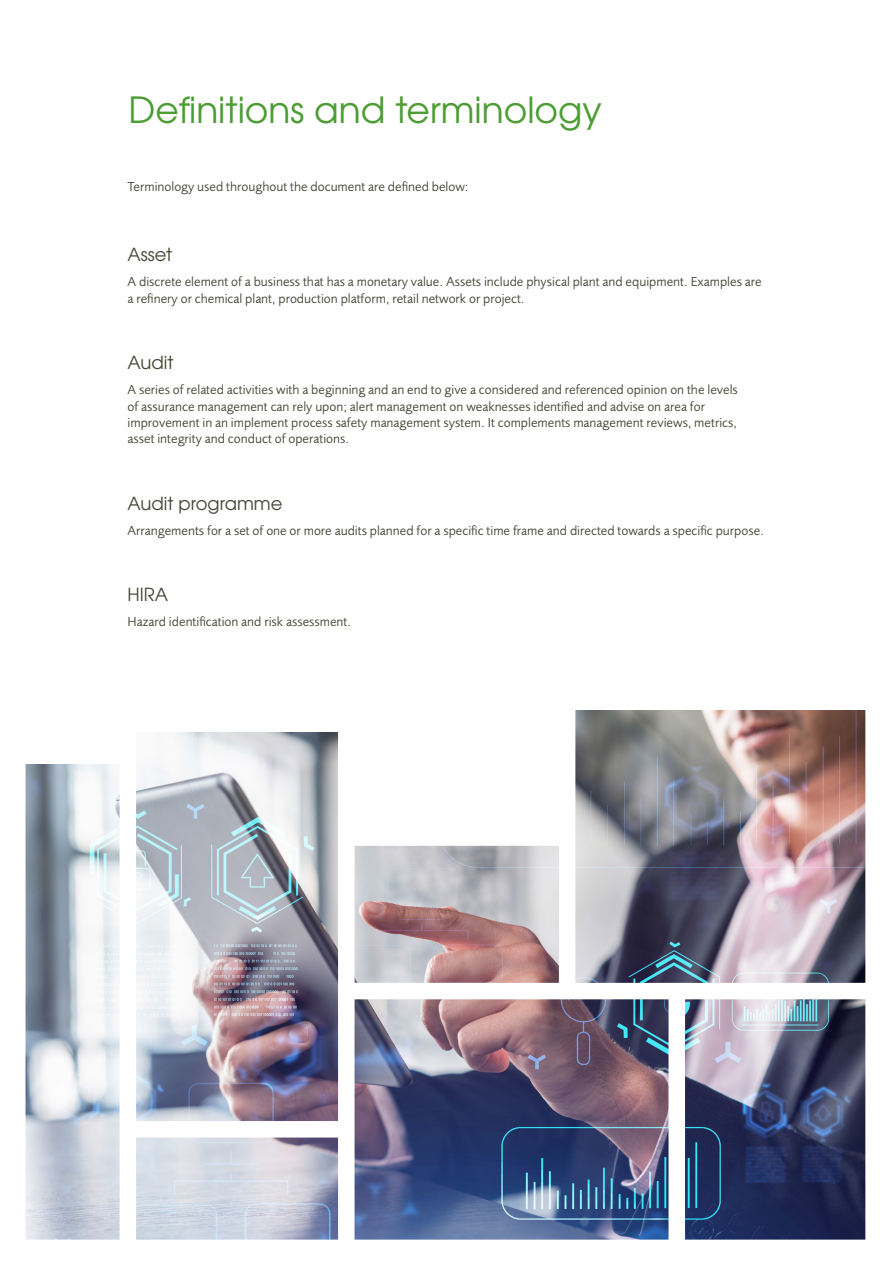
<style>
.page{position:relative;width:893px;height:1263px;background:#fff}
.page>*{position:absolute;margin:0;border:0;box-sizing:border-box;transform-origin:0 0}
.t1{font:36px "Te X Gyre Adventor";color:#4c9d34}
.t2{font:18px "Te X Gyre Adventor";color:#474738}
.t3{font:13.5px/16.5px "Foundry Sans";color:#474738}
</style>
<div class="page">
<img style="left:26px;top:710px;width:839px;height:529px">
<div style="left:120px;top:631px;width:16px;height:619px;background:#fff"></div>
<div style="left:559px;top:451px;width:16px;height:540px;background:#fff"></div>
<div style="left:126px;top:1121px;width:223px;height:16px;background:#fff"></div>
<div style="left:346px;top:983px;width:541px;height:16px;background:#fff"></div>
<div style="left:346px;top:829px;width:221px;height:17px;background:#fff"></div>
<div style="left:338px;top:0;width:17px;height:1248px;background:#fff"></div>
<div style="left:668px;top:991px;width:17px;height:253px;background:#fff"></div>
<div style="left:6px;top:676px;width:122px;height:87px;background:#fff"></div>
<div style="left:125px;top:676px;width:222px;height:55px;background:#fff"></div>
<div style="left:349px;top:676px;width:219px;height:162px;background:#fff"></div>
<h1 class="t1" style="left:129px;top:81px;width:475px">Definitions and terminology</h1>
<p class="t3" style="left:128px;top:179px;width:343px">Terminology used throughout the document are defined below:</p>
<h2 class="t2" style="left:128px;top:240px;width:46px">Asset</h2>
<p class="t3" style="left:128px;top:274px;width:636px">A discrete element of a business that has a monetary value. Assets include physical plant and equipment. Examples are a refinery or chemical plant, production platform, retail network or project.</p>
<h2 class="t2" style="left:128px;top:348px;width:48px">Audit</h2>
<p class="t3" style="left:128px;top:381px;width:612px">A series of related activities with a beginning and an end to give a considered and referenced opinion on the levels of assurance management can rely upon; alert management on weaknesses identified and advise on area for improvement in an implement process safety management system. It complements management reviews, metrics, asset integrity and conduct of operations.</p>
<h2 class="t2" style="left:128px;top:489px;width:156px">Audit programme</h2>
<p class="t3" style="left:128px;top:522px;width:638px">Arrangements for a set of one or more audits planned for a specific time frame and directed towards a specific purpose.</p>
<h2 class="t2" style="left:128px;top:580px;width:42px">HIRA</h2>
<p class="t3" style="left:128px;top:613px;width:225px">Hazard identification and risk assessment.</p>
</div>
